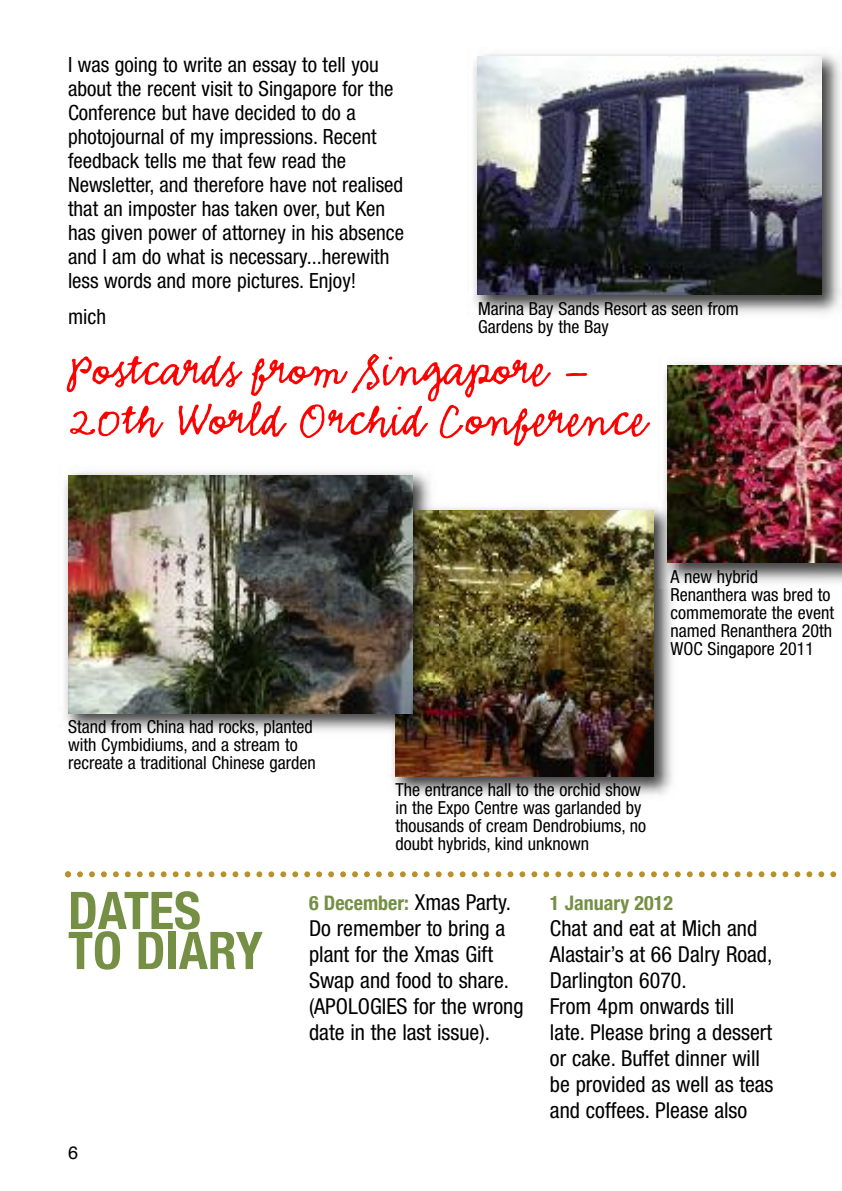
<style>
.page{position:relative;width:842px;height:1191px;background:#fff}
.page>*{position:absolute;margin:0;border:0;box-sizing:border-box;transform-origin:0 0}
.t1{font:52px/50px "Emmascript MVB";color:#f00}
.t2{font:700 condensed 52px/40px "Helvetica Neue";color:#759045}
.t3{font:condensed 22px/26px "Helvetica Neue";color:#000}
.t4{font:condensed 21px/24px "Helvetica Neue";color:#000}
.t5{font:700 condensed 20px "Helvetica Neue";color:#759045}
.t6{font:condensed 18px/18px "Helvetica Neue";color:#000}
.t7{font:18px "Helvetica";color:#000}
.s1{font-weight:700;font-size:20px;color:#759045}
</style>
<div class="page">
<img style="left:392px;top:507px;width:280px;height:288px">
<img style="left:395px;top:510px;width:258px;height:266px">
<svg style="left:65px;top:871px;width:772px;height:6px"></svg>
<img style="left:473px;top:53px;width:368px;height:261px">
<img style="left:477px;top:57px;width:345px;height:238px">
<img style="left:659px;top:363px;width:183px;height:225px">
<img style="left:667px;top:365px;width:175px;height:197px">
<img style="left:64px;top:472px;width:375px;height:267px">
<img style="left:68px;top:475px;width:344px;height:238px">
<p class="t4" style="left:68px;top:54px;width:338px">I was going to write an essay to tell you about the recent visit to Singapore for the Conference but have decided to do a photojournal of my impressions. Recent feedback tells me that few read the Newsletter, and therefore have not realised that an imposter has taken over, but Ken has given power of attorney in his absence and I am do what is necessary...herewith less words and more pictures. Enjoy!</p>
<p class="t4" style="left:68px;top:306px;width:40px">mich</p>
<p class="t6" style="left:478px;top:301px;width:262px">Marina Bay Sands Resort as seen from<br>Gardens by the Bay</p>
<h1 class="t1" style="left:68px;top:342px;width:582px">Postcards from Singapore –<br>20th World Orchid Conference</h1>
<p class="t6" style="left:68px;top:719px;width:249px">Stand from China had rocks, planted with Cymbidiums, and a stream to recreate a traditional Chinese garden</p>
<p class="t6" style="left:670px;top:569px;width:165px">A new hybrid<br>Renanthera was bred to commemorate the event named Renanthera 20th<br>WOC Singapore 2011</p>
<p class="t6" style="left:395px;top:782px;width:252px">The entrance hall to the orchid show in the Expo Centre was garlanded by thousands of cream Dendrobiums, no doubt hybrids, kind unknown</p>
<h1 class="t2" style="left:68px;top:889px;width:196px">DATES<br>TO DIARy</h1>
<p class="t7" style="left:68px;top:1145px;width:12px">6</p>
<p class="t3" style="left:309px;top:890px;width:216px"><span class="s1">6 December</span><span class="s1">:</span> Xmas Party.<br>Do remember to bring a plant for the Xmas Gift<br>Swap and food to share. (APOLOGIES for the wrong date in the last issue).</p>
<p class="t5" style="left:550px;top:890px;width:124px">1 January 2012</p>
<p class="t3" style="left:550px;top:916px;width:225px">Chat and eat at Mich and<br>Alastair’s at 66 Dalry Road,<br>Darlington 6070.<br>From 4pm onwards till late. Please bring a dessert or cake. Buffet dinner will be provided as well as teas and coffees. Please also</p>
</div>
